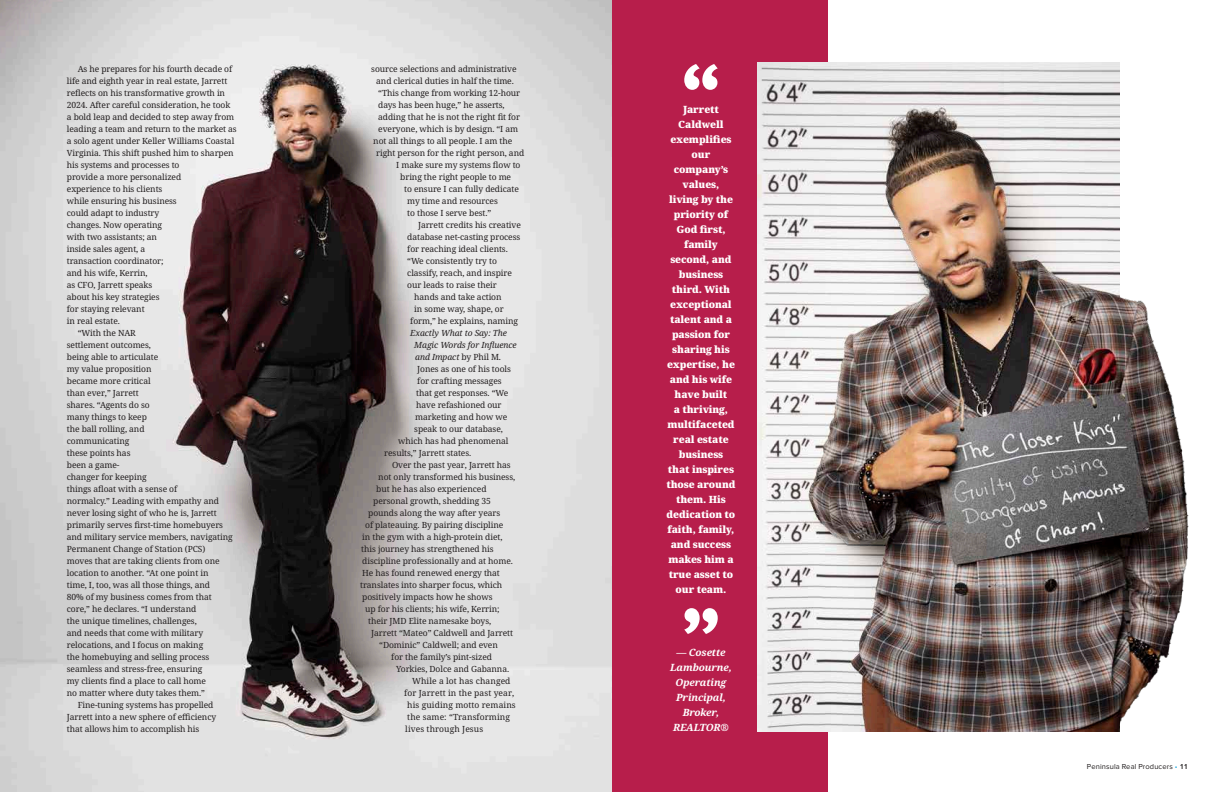
<style>
.page{position:relative;width:1224px;height:792px;background:#fff}
.page>*{position:absolute;margin:0;border:0;box-sizing:border-box;transform-origin:0 0}
.t1{font:900 10px/15px "Avrile Serif";letter-spacing:-.01em;color:#fff;text-align:center}
.t2{font:italic 700 10px/15px "Avrile Serif";letter-spacing:-.01em;color:#fff;text-align:center}
.t3{font:8.5px "Avrile Serif";letter-spacing:-.01em;color:#231f20}
.t4{font:8.5px "Avrile Serif";letter-spacing:.01em;color:#231f20}
.t5{font:italic 8.5px "Avrile Serif";letter-spacing:-.01em;color:#231f20}
.t6{font:7.5px "Proxima Nova";letter-spacing:.02em;color:#231f20}
.s1{font-style:normal}
.s2{color:#19a8e0}
.s3{font-weight:600}
</style>
<div class="page">
<img style="left:0;top:0;width:612px;height:792px">
<div style="left:612px;top:0;width:216px;height:792px;background:#b71e4b"></div>
<svg style="left:684px;top:64px;width:34px;height:26px"></svg>
<img style="left:757px;top:62px;width:363px;height:670px">
<img style="left:787px;top:96px;width:402px;height:636px">
<svg style="left:684px;top:608px;width:34px;height:26px"></svg>
<p class="t3" style="left:78px;top:63px;width:156px">As he prepares for his fourth decade of</p>
<p class="t3" style="left:67px;top:75px;width:162px">life and eighth year in real estate, Jarrett</p>
<p class="t3" style="left:67px;top:87px;width:160px">reflects on his transformative growth in</p>
<p class="t3" style="left:67px;top:99px;width:165px">2024. After careful consideration, he took</p>
<p class="t3" style="left:67px;top:111px;width:169px">a bold leap and decided to step away from</p>
<p class="t3" style="left:67px;top:123px;width:171px">leading a team and return to the market as</p>
<p class="t3" style="left:67px;top:135px;width:169px">a solo agent under Keller Williams Coastal</p>
<p class="t3" style="left:67px;top:147px;width:168px">Virginia. This shift pushed him to sharpen</p>
<p class="t3" style="left:67px;top:159px;width:114px">his systems and processes to</p>
<p class="t3" style="left:67px;top:171px;width:116px">provide a more personalized</p>
<p class="t3" style="left:67px;top:183px;width:97px">experience to his clients</p>
<p class="t3" style="left:67px;top:195px;width:111px">while ensuring his business</p>
<p class="t3" style="left:67px;top:207px;width:94px">could adapt to industry</p>
<p class="t3" style="left:67px;top:219px;width:97px">changes. Now operating</p>
<p class="t3" style="left:67px;top:231px;width:92px">with two assistants; an</p>
<p class="t3" style="left:67px;top:243px;width:80px">inside sales agent, a</p>
<p class="t3" style="left:67px;top:255px;width:98px">transaction coordinator;</p>
<p class="t3" style="left:67px;top:267px;width:82px">and his wife, Kerrin,</p>
<p class="t3" style="left:67px;top:279px;width:87px">as CFO, Jarrett speaks</p>
<p class="t3" style="left:67px;top:291px;width:94px">about his key strategies</p>
<p class="t3" style="left:67px;top:303px;width:79px">for staying relevant</p>
<p class="t3" style="left:67px;top:315px;width:55px">in real estate.</p>
<p class="t3" style="left:78px;top:327px;width:60px">“With the NAR</p>
<p class="t3" style="left:67px;top:339px;width:86px">settlement outcomes,</p>
<p class="t3" style="left:67px;top:351px;width:93px">being able to articulate</p>
<p class="t3" style="left:67px;top:363px;width:86px">my value proposition</p>
<p class="t3" style="left:67px;top:375px;width:85px">became more critical</p>
<p class="t3" style="left:67px;top:387px;width:73px">than ever,” Jarrett</p>
<p class="t3" style="left:67px;top:399px;width:84px">shares. “Agents do so</p>
<p class="t3" style="left:67px;top:411px;width:82px">many things to keep</p>
<p class="t3" style="left:67px;top:423px;width:79px">the ball rolling, and</p>
<p class="t3" style="left:67px;top:435px;width:64px">communicating</p>
<p class="t3" style="left:67px;top:447px;width:65px">these points has</p>
<p class="t3" style="left:67px;top:459px;width:54px">been a game-</p>
<p class="t3" style="left:67px;top:471px;width:81px">changer for keeping</p>
<p class="t3" style="left:67px;top:483px;width:112px">things afloat with a sense of</p>
<p class="t3" style="left:67px;top:495px;width:154px">normalcy.” Leading with empathy and</p>
<p class="t3" style="left:67px;top:507px;width:151px">never losing sight of who he is, Jarrett</p>
<p class="t3" style="left:67px;top:519px;width:158px">primarily serves first-time homebuyers</p>
<p class="t3" style="left:67px;top:531px;width:167px">and military service members, navigating</p>
<p class="t3" style="left:67px;top:543px;width:140px">Permanent Change of Station (PCS)</p>
<p class="t3" style="left:67px;top:555px;width:154px">moves that are taking clients from one</p>
<p class="t3" style="left:67px;top:567px;width:143px">location to another. “At one point in</p>
<p class="t3" style="left:67px;top:579px;width:145px">time, I, too, was all those things, and</p>
<p class="t3" style="left:67px;top:591px;width:146px">80% of my business comes from that</p>
<p class="t3" style="left:67px;top:603px;width:131px">core,” he declares. “I understand</p>
<p class="t3" style="left:67px;top:615px;width:131px">the unique timelines, challenges,</p>
<p class="t3" style="left:67px;top:627px;width:138px">and needs that come with military</p>
<p class="t3" style="left:67px;top:639px;width:138px">relocations, and I focus on making</p>
<p class="t3" style="left:67px;top:651px;width:144px">the homebuying and selling process</p>
<p class="t3" style="left:67px;top:663px;width:137px">seamless and stress-free, ensuring</p>
<p class="t3" style="left:67px;top:675px;width:141px">my clients find a place to call home</p>
<p class="t3" style="left:67px;top:687px;width:140px">no matter where duty takes them.”</p>
<p class="t3" style="left:78px;top:699px;width:137px">Fine-tuning systems has propelled</p>
<p class="t3" style="left:67px;top:711px;width:151px">Jarrett into a new sphere of efficiency</p>
<p class="t3" style="left:67px;top:723px;width:134px">that allows him to accomplish his</p>
<p class="t3" style="left:371px;top:63px;width:147px">source selections and administrative</p>
<p class="t3" style="left:376px;top:75px;width:139px">and clerical duties in half the time.</p>
<p class="t3" style="left:378px;top:87px;width:143px">“This change from working 12-hour</p>
<p class="t3" style="left:378px;top:99px;width:128px">days has been huge,” he asserts,</p>
<p class="t3" style="left:378px;top:111px;width:143px">adding that he is not the right fit for</p>
<p class="t3" style="left:378px;top:123px;width:141px">everyone, which is by design. “I am</p>
<p class="t3" style="left:373px;top:135px;width:140px">not all things to all people. I am the</p>
<p class="t3" style="left:376px;top:147px;width:150px">right person for the right person, and</p>
<p class="t3" style="left:396px;top:159px;width:126px">I make sure my systems flow to</p>
<p class="t3" style="left:400px;top:171px;width:112px">bring the right people to me</p>
<p class="t3" style="left:404px;top:183px;width:116px">to ensure I can fully dedicate</p>
<p class="t3" style="left:407px;top:195px;width:92px">my time and resources</p>
<p class="t3" style="left:407px;top:207px;width:86px">to those I serve best.”</p>
<p class="t3" style="left:418px;top:219px;width:104px">Jarrett credits his creative</p>
<p class="t3" style="left:407px;top:231px;width:115px">database net-casting process</p>
<p class="t3" style="left:407px;top:243px;width:102px">for reaching ideal clients.</p>
<p class="t3" style="left:407px;top:255px;width:91px">“We consistently try to</p>
<p class="t3" style="left:407px;top:267px;width:106px">classify, reach, and inspire</p>
<p class="t3" style="left:407px;top:279px;width:91px">our leads to raise their</p>
<p class="t3" style="left:414px;top:291px;width:89px">hands and take action</p>
<p class="t3" style="left:414px;top:303px;width:91px">in some way, shape, or</p>
<p class="t3" style="left:410px;top:315px;width:109px">form,” he explains, naming</p>
<p class="t5" style="left:410px;top:327px;width:98px">Exactly What to Say: The</p>
<p class="t5" style="left:414px;top:339px;width:104px">Magic Words for Influence</p>
<p class="t5" style="left:415px;top:351px;width:87px">and Impact <span class="s1">by Phil M.</span></p>
<p class="t3" style="left:417px;top:363px;width:95px">Jones as one of his tools</p>
<p class="t3" style="left:417px;top:375px;width:86px">for crafting messages</p>
<p class="t3" style="left:416px;top:387px;width:94px">that get responses. “We</p>
<p class="t3" style="left:416px;top:399px;width:87px">have refashioned our</p>
<p class="t3" style="left:415px;top:411px;width:93px">marketing and how we</p>
<p class="t3" style="left:414px;top:423px;width:90px">speak to our database,</p>
<p class="t3" style="left:398px;top:435px;width:112px">which has had phenomenal</p>
<p class="t3" style="left:384px;top:447px;width:89px">results,” Jarrett states.</p>
<p class="t3" style="left:392px;top:459px;width:120px">Over the past year, Jarrett has</p>
<p class="t3" style="left:378px;top:471px;width:138px">not only transformed his business,</p>
<p class="t3" style="left:376px;top:483px;width:112px">but he has also experienced</p>
<p class="t3" style="left:373px;top:495px;width:119px">personal growth, shedding 35</p>
<p class="t3" style="left:368px;top:507px;width:133px">pounds along the way after years</p>
<p class="t3" style="left:365px;top:519px;width:140px">of plateauing. By pairing discipline</p>
<p class="t3" style="left:362px;top:531px;width:142px">in the gym with a high-protein diet,</p>
<p class="t3" style="left:361px;top:543px;width:134px">this journey has strengthened his</p>
<p class="t3" style="left:362px;top:555px;width:152px">discipline professionally and at home.</p>
<p class="t3" style="left:362px;top:567px;width:139px">He has found renewed energy that</p>
<p class="t3" style="left:360px;top:579px;width:144px">translates into sharper focus, which</p>
<p class="t3" style="left:362px;top:591px;width:132px">positively impacts how he shows</p>
<p class="t3" style="left:365px;top:603px;width:136px">up for his clients; his wife, Kerrin;</p>
<p class="t3" style="left:368px;top:615px;width:124px">their JMD Elite namesake boys,</p>
<p class="t3" style="left:371px;top:627px;width:143px">Jarrett “Mateo” Caldwell and Jarrett</p>
<p class="t3" style="left:379px;top:639px;width:120px">“Dominic” Caldwell; and even</p>
<p class="t3" style="left:391px;top:651px;width:102px">for the family’s pint-sized</p>
<p class="t3" style="left:396px;top:663px;width:114px">Yorkies, Dolce and Gabanna.</p>
<p class="t4" style="left:412px;top:675px;width:100px">While a lot has changed</p>
<p class="t4" style="left:404px;top:687px;width:112px">for Jarrett in the past year,</p>
<p class="t4" style="left:407px;top:699px;width:110px">his guiding motto remains</p>
<p class="t4" style="left:407px;top:711px;width:104px">the same: “Transforming</p>
<p class="t4" style="left:405px;top:723px;width:79px">lives through Jesus</p>
<p class="t1" style="left:666px;top:102px;width:71px">Jarrett<br>Caldwell exemplifies our company’s values, living by the priority of<br>God first, family second, and business third. With exceptional talent and a passion for sharing his expertise, he and his wife have built<br>a thriving, multifaceted real estate business<br>that inspires those around them. His dedication to faith, family, and success makes him a true asset to our team.</p>
<p class="t2" style="left:670px;top:645px;width:63px">— Cosette<br>Lambourne,<br>Operating<br>Principal,<br>Broker,<br>REALTOR®</p>
<p class="t6" style="left:1087px;top:762px;width:103px">Peninsula Real Producers <span class="s2">•</span> <span class="s3">11</span></p>
</div>
